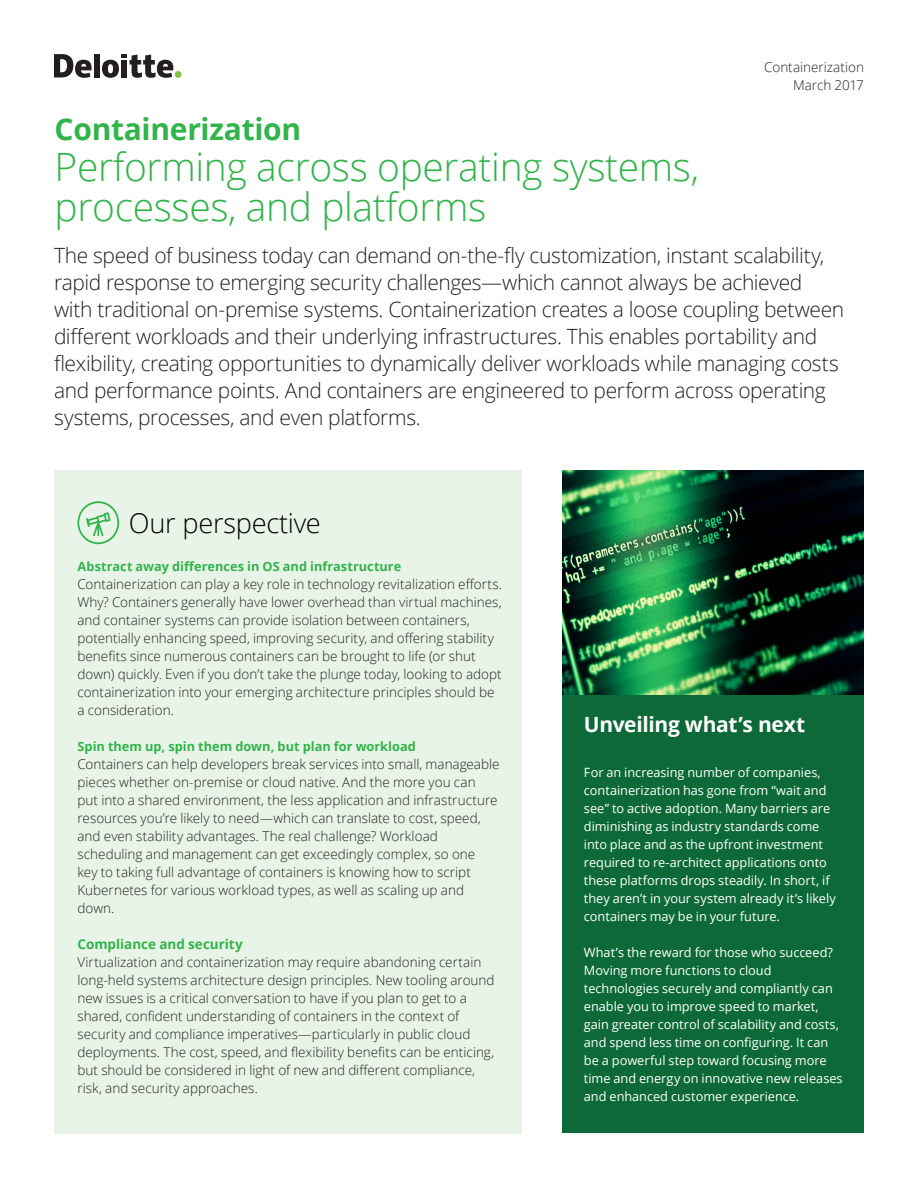
<style>
.page{position:relative;width:918px;height:1188px;background:#fff}
.page>*{position:absolute;margin:0;border:0;box-sizing:border-box;transform-origin:0 0}
.Story_heading_light{font:300 39px/40.5px "Open Sans";letter-spacing:-.01em;color:#31b44a}
.Story_heading_light-2{font:700 30px "Open Sans";letter-spacing:-.01em;color:#31b44a}
.Subhead_A__8_5_12pt{font:300 27.15px "Open Sans";letter-spacing:-.01em;color:#010101}
.Introduction__14_18p{font:300 21px/27px "Open Sans";letter-spacing:-.02em;color:#231f20}
.Small_heading_bold{font:700 21px "Open Sans";letter-spacing:-.015em;color:#fff}
.Body_copy__8_5_12pt{font:300 13.5px/18px "Open Sans";color:#231f20}
.Body_copy__8_5_12pt-2{font:700 13.5px "Open Sans";color:#31b44a}
.Body_copy__white_8_5{font:12.75px/18px "Open Sans";color:#fff}
.Subhead_A__8_5_12pt-2{font:700 12.75px "Open Sans";letter-spacing:.005em;color:#31b44a}
</style>
<div class="page">
<div style="left:175px;top:71px;width:7px;height:7px;background:#7fc241;border-radius:50%"></div>
<div style="left:94px;top:54px;width:6px;height:23px;background:#231f20"></div>
<svg style="left:102px;top:54px;width:71px;height:24px"></svg>
<svg style="left:54px;top:54px;width:38px;height:24px"></svg>
<div style="left:54px;top:471px;width:468px;height:663px;background:#e9f4e8"></div>
<img style="left:563px;top:471px;width:301px;height:225px">
<div style="left:563px;top:696px;width:301px;height:437px;background:#0d6a38"></div>
<svg style="left:77px;top:501px;width:42px;height:43px"></svg>
<p class="Story_heading_light-2" style="left:55px;top:108px;width:248px">Containerization</p>
<p class="Story_heading_light" style="left:55px;top:145px;width:646px">Performing across operating systems, processes, and platforms</p>
<p class="Body_copy__8_5_12pt" style="left:764px;top:58px;width:101px;text-align:right">Containerization<br>March 2017</p>
<p class="Introduction__14_18p" style="left:54px;top:242px;width:792px">The speed of business today can demand on-the-fly customization, instant scalability, rapid response to emerging security challenges—which cannot always be achieved with traditional on-premise systems. Containerization creates a loose coupling between different workloads and their underlying infrastructures. This enables portability and flexibility, creating opportunities to dynamically deliver workloads while managing costs and performance points. And containers are engineered to perform across operating systems, processes, and even platforms.</p>
<p class="Subhead_A__8_5_12pt" style="left:129px;top:505px;width:193px">Our perspective</p>
<p class="Subhead_A__8_5_12pt-2" style="left:77px;top:558px;width:325px">Abstract away differences in OS and infrastructure</p>
<p class="Body_copy__8_5_12pt" style="left:77px;top:575px;width:426px">Containerization can play a key role in technology revitalization efforts.<br>Why? Containers generally have lower overhead than virtual machines, and container systems can provide isolation between containers, potentially enhancing speed, improving security, and offering stability benefits since numerous containers can be brought to life (or shut down) quickly. Even if you don’t take the plunge today, looking to adopt containerization into your emerging architecture principles should be a consideration.</p>
<p class="Subhead_A__8_5_12pt-2" style="left:77px;top:738px;width:340px">Spin them up, spin them down, but plan for workload</p>
<p class="Body_copy__8_5_12pt" style="left:77px;top:755px;width:424px">Containers can help developers break services into small, manageable pieces whether on-premise or cloud native. And the more you can put into a shared environment, the less application and infrastructure resources you’re likely to need—which can translate to cost, speed, and even stability advantages. The real challenge? Workload scheduling and management can get exceedingly complex, so one<br>key to taking full advantage of containers is knowing how to script Kubernetes for various workload types, as well as scaling up and down.</p>
<p class="Body_copy__8_5_12pt-2" style="left:77px;top:935px;width:167px">Compliance and security</p>
<p class="Body_copy__8_5_12pt" style="left:77px;top:953px;width:419px">Virtualization and containerization may require abandoning certain long-held systems architecture design principles. New tooling around new issues is a critical conversation to have if you plan to get to a shared, confident understanding of containers in the context of security and compliance imperatives—particularly in public cloud deployments. The cost, speed, and flexibility benefits can be enticing, but should be considered in light of new and different compliance, risk, and security approaches.</p>
<p class="Small_heading_bold" style="left:584px;top:709px;width:223px">Unveiling what’s next</p>
<p class="Body_copy__white_8_5" style="left:584px;top:763px;width:253px">For an increasing number of companies, containerization has gone from “wait and see” to active adoption. Many barriers are diminishing as industry standards come into place and as the upfront investment required to re-architect applications onto these platforms drops steadily. In short, if they aren’t in your system already it’s likely containers may be in your future.</p>
<p class="Body_copy__white_8_5" style="left:584px;top:943px;width:260px">What’s the reward for those who succeed?<br>Moving more functions to cloud technologies securely and compliantly can enable you to improve speed to market, gain greater control of scalability and costs, and spend less time on configuring. It can be a powerful step toward focusing more time and energy on innovative new releases and enhanced customer experience.</p>
</div>
